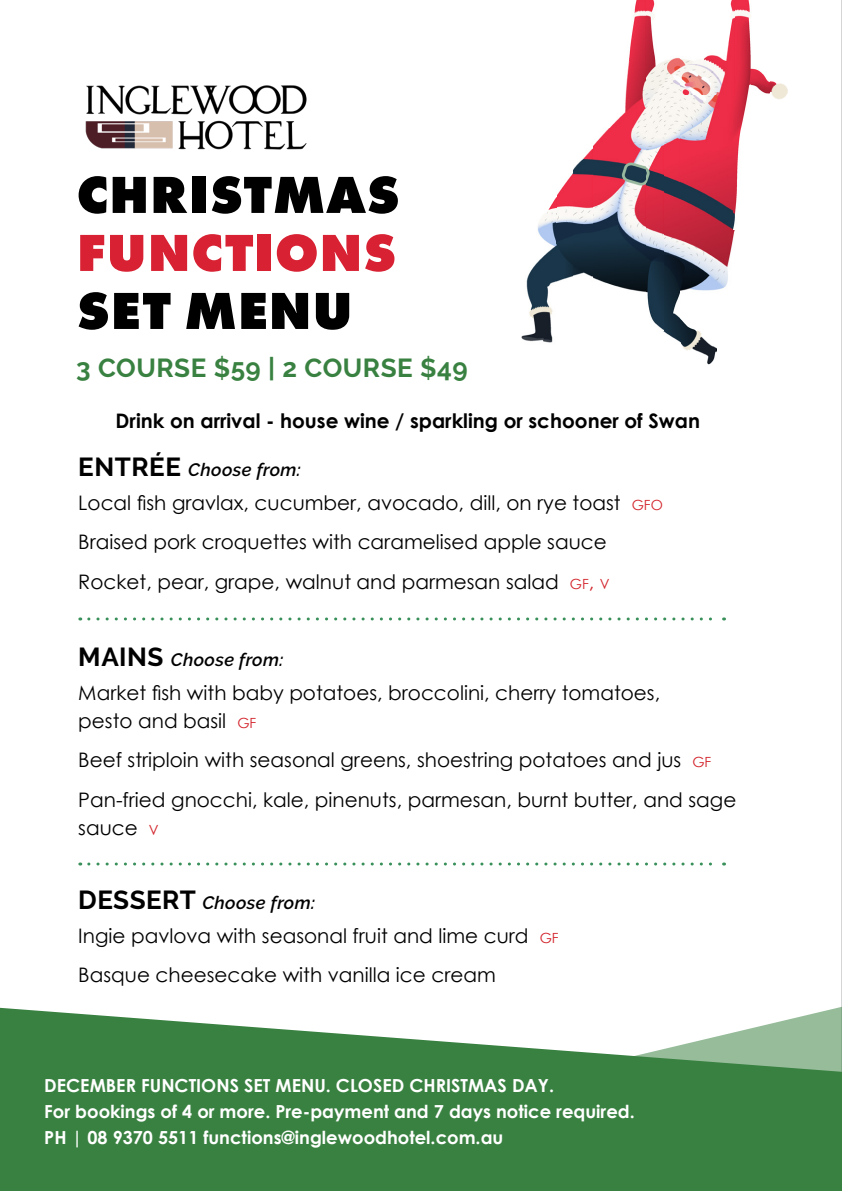
<style>
.page{position:relative;width:842px;height:1191px;background:#fff}
.page>*{position:absolute;margin:0;border:0;box-sizing:border-box;transform-origin:0 0}
.t1{font:800 54px "Futura PT";letter-spacing:.01em;color:#000}
.t2{font:800 54px "Futura PT";letter-spacing:.01em;color:#d82132}
.t3{font:700 26px "Raleway";letter-spacing:.02em;color:#398141}
.t4{font:20px/39.4px "Century Gothic";color:#000}
.t5{font:700 20px "Century Gothic";color:#000}
.t6{font:700 18px/26px "Century Gothic";color:#fff}
.t7{font:italic 600 18px "Raleway";letter-spacing:.02em;color:#000}
.s1{font-weight:700;font-style:normal;font-size:26px}
.s2{font-size:14px;color:#d2232a}
.s3{color:#d2232a}
</style>
<div class="page">
<hr style="left:841px;top:0;width:1px;height:1191px;background:#abadb0">
<img style="left:681px;top:330px;width:35px;height:34px">
<img style="left:521px;top:212px;width:35px;height:131px">
<img style="left:663px;top:58px;width:18px;height:285px">
<img style="left:645px;top:0;width:18px;height:330px">
<img style="left:680px;top:313px;width:15px;height:17px">
<img style="left:556px;top:168px;width:18px;height:114px">
<img style="left:592px;top:128px;width:53px;height:164px">
<img style="left:680px;top:44px;width:54px;height:253px">
<img style="left:574px;top:149px;width:18px;height:128px">
<img style="left:734px;top:0;width:18px;height:225px">
<img style="left:548px;top:195px;width:9px;height:17px">
<img style="left:609px;top:60px;width:36px;height:68px">
<img style="left:770px;top:81px;width:17px;height:19px">
<img style="left:752px;top:68px;width:18px;height:26px">
<img style="left:629px;top:0;width:16px;height:60px">
<img style="left:728px;top:0;width:6px;height:44px">
<svg style="left:0;top:1007px;width:842px;height:184px;background:#57945e"></svg>
<img style="left:85px;top:85px;width:222px;height:65px">
<svg style="left:89px;top:617px;width:635px;height:3px"></svg>
<svg style="left:89px;top:862px;width:635px;height:3px"></svg>
<h1 class="t1" style="left:77px;top:160px;width:325px">CHRISTMAS</h1>
<h1 class="t2" style="left:77px;top:218px;width:321px">FUNCTIONS</h1>
<h1 class="t1" style="left:77px;top:276px;width:278px">SET MENU</h1>
<h2 class="t3" style="left:76px;top:353px;width:393px">3 COURSE $59 | 2 COURSE $49</h2>
<p class="t5" style="left:116px;top:405px;width:586px">Drink on arrival - house wine / sparkling or schooner of Swan</p>
<p class="t7" style="left:78px;top:460px;width:224px"><span class="s1">ENTRÉE</span> Choose from:</p>
<p class="t4" style="left:78px;top:483px;width:586px">Local fish gravlax, cucumber, avocado, dill, on rye toast <span class="s2">GFO<br></span>Braised pork croquettes with caramelised apple sauce<br>Rocket, pear, grape, walnut and parmesan salad <span class="s2">GF</span><span class="s3">,</span> <span class="s2">V</span></p>
<p class="t7" style="left:78px;top:649px;width:207px"><span class="s1">MAINS</span> Choose from:</p>
<p class="t4" style="left:78px;top:678px;width:583px;line-height:28px">Market fish with baby potatoes, broccolini, cherry tomatoes, pesto and basil <span class="s2">GF</span></p>
<p class="t4" style="left:78px;top:740px;width:659px">Beef striploin with seasonal greens, shoestring potatoes and jus <span class="s2">GF<br></span>Pan-fried gnocchi, kale, pinenuts, parmesan, burnt butter, and sage</p>
<p class="t4" style="left:78px;top:807px;width:82px">sauce <span class="s2">V</span></p>
<p class="t7" style="left:78px;top:892px;width:238px"><span class="s1">DESSERT</span> Choose from:</p>
<p class="t4" style="left:78px;top:915px;width:482px">Ingie pavlova with seasonal fruit and lime curd <span class="s2">GF<br></span>Basque cheesecake with vanilla ice cream</p>
<p class="t6" style="left:44px;top:1071px;width:592px">DECEMBER FUNCTIONS SET MENU. CLOSED CHRISTMAS DAY.<br>For bookings of 4 or more. Pre-payment and 7 days notice required.<br>PH | 08 9370 5511 functions@inglewoodhotel.com.au</p>
</div>
